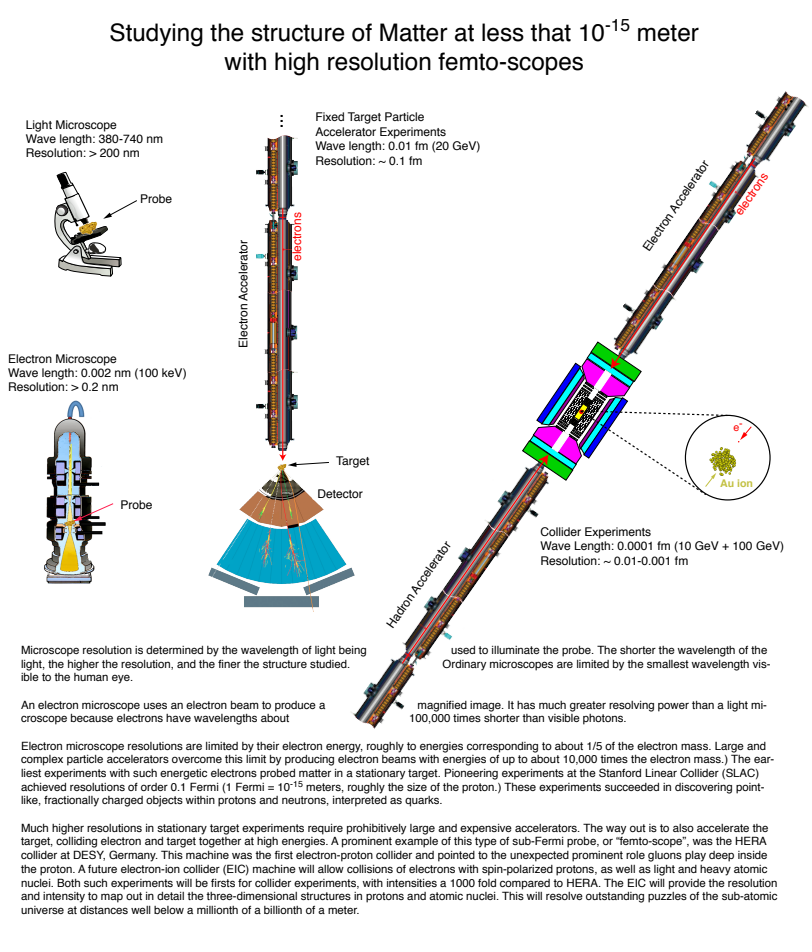
<style>
.page{position:relative;width:812px;height:952px;background:#fff}
.page>*{position:absolute;margin:0;border:0;box-sizing:border-box;transform-origin:0 0}
.t1{font:24.2px/29px "Helvetica";color:#000;text-align:center}
.t2{font:700 14.4px "Helvetica";color:#000}
.t3{font:12px/14.4px "Helvetica";color:#000}
.t4{font:12px "Helvetica";color:#f00}
.t5{font:11.4px/13.7px "Helvetica";color:#000}
.t6{font:700 10.6px "Helvetica";color:#c3c144}
.t7{font:10.6px "Helvetica";color:#f00}
</style>
<div class="page">
<img style="left:44px;top:400px;width:59px;height:184px">
<img style="left:264px;top:266px;width:34px;height:143px">
<img style="left:256px;top:369px;width:41px;height:81px">
<img style="left:256px;top:216px;width:41px;height:77px">
<img style="left:256px;top:135px;width:41px;height:81px">
<img style="left:209px;top:470px;width:145px;height:141px">
<hr style="left:282px;top:208px;width:1px;height:248px;background:#f00">
<img style="left:744px;top:91px;width:65px;height:76px">
<img style="left:351px;top:658px;width:66px;height:71px">
<svg style="left:54px;top:171px;width:83px;height:106px"></svg>
<svg style="left:277px;top:454px;width:52px;height:16px"></svg>
<svg style="left:65px;top:502px;width:49px;height:25px"></svg>
<svg style="left:400px;top:157px;width:356px;height:508px"></svg>
<svg style="left:784px;top:99px;width:8px;height:12px"></svg>
<h1 class="t1" style="left:110px;top:19px;width:590px">Studying the structure of Matter at less that 10<sup>-15</sup> meter with high resolution femto-scopes</h1>
<p class="t3" style="left:26px;top:118px;width:138px">Light Microscope<br>Wave length: 380-740 nm<br>Resolution: &gt; 200 nm</p>
<p class="t2" style="left:279px;top:106px;width:6px">...</p>
<p class="t3" style="left:140px;top:192px;width:34px">Probe</p>
<p class="t3" style="left:8px;top:351px;width:180px">Electron Microscope<br>Wave length: 0.002 nm (100 keV)<br>Resolution: &gt; 0.2 nm</p>
<p class="t3" style="left:236px;top:347px;width:109px;rotate:-90deg">Electron Accelerator</p>
<p class="t4" style="left:287px;top:261px;width:50px;rotate:-90deg">electrons</p>
<p class="t3" style="left:315px;top:110px;width:166px">Fixed Target Particle<br>Accelerator Experiments<br>Wave length: 0.01 fm (20 GeV)<br>Resolution: ~ 0.1 fm</p>
<p class="t3" style="left:120px;top:497px;width:34px">Probe</p>
<p class="t3" style="left:336px;top:454px;width:35px">Target</p>
<p class="t3" style="left:317px;top:487px;width:47px">Detector</p>
<p class="t3" style="left:640px;top:246px;width:109px;rotate:-56deg">Electron Accelerator</p>
<p class="t4" style="left:729px;top:209px;width:50px;rotate:-56deg">electrons</p>
<p class="t7" style="left:733px;top:417px;width:11px">e-</p>
<p class="t6" style="left:719px;top:475px;width:34px">Au ion</p>
<p class="t3" style="left:383px;top:622px;width:104px;rotate:-55deg">Hadron Accelerator</p>
<p class="t3" style="left:540px;top:524px;width:245px">Collider Experiments<br>Wave Length: 0.0001 fm (10 GeV + 100 GeV)<br>Resolution: ~ 0.01-0.001 fm</p>
<p class="t5" style="left:21px;top:643px;width:347px">Microscope resolution is determined by the wavelength of light being</p>
<p class="t5" style="left:451px;top:643px;width:317px">used to illuminate the probe. The shorter the wavelength of the</p>
<p class="t5" style="left:21px;top:657px;width:330px">light, the higher the resolution, and the finer the structure studied.</p>
<p class="t5" style="left:442px;top:657px;width:329px">Ordinary microscopes are limited by the smallest wavelength vis-</p>
<p class="t5" style="left:21px;top:670px;width:114px">ible to the human eye.</p>
<p class="t5" style="left:21px;top:698px;width:306px">An electron microscope uses an electron beam to produce a</p>
<p class="t5" style="left:417px;top:698px;width:351px">magnified image. It has much greater resolving power than a light mi-</p>
<p class="t5" style="left:21px;top:711px;width:270px">croscope because electrons have wavelengths about</p>
<p class="t5" style="left:409px;top:711px;width:219px">100,000 times shorter than visible photons.</p>
<p class="t5" style="left:21px;top:739px;width:754px">Electron microscope resolutions are limited by their electron energy, roughly to energies corresponding to about 1/5 of the electron mass. Large and complex particle accelerators overcome this limit by producing electron beams with energies of up to about 10,000 times the electron mass.) The ear&shy;liest experiments with such energetic electrons probed matter in a stationary target. Pioneering experiments at the Stanford Linear Collider (SLAC) achieved resolutions of order 0.1 Fermi (1 Fermi = 10<sup>-15</sup> meters, roughly the size of the proton.) These experiments succeeded in discovering point&shy;like, fractionally charged objects within protons and neutrons, interpreted as quarks.</p>
<p class="t5" style="left:21px;top:821px;width:757px">Much higher resolutions in stationary target experiments require prohibitively large and expensive accelerators. The way out is to also accelerate the target, colliding electron and target together at high energies. A prominent example of this type of sub-Fermi probe, or “femto-scope”, was the HERA collider at DESY, Germany. This machine was the first electron-proton collider and pointed to the unexpected prominent role gluons play deep inside the proton. A future electron-ion collider (EIC) machine will allow collisions of electrons with spin-polarized protons, as well as light and heavy atomic nuclei. Both such experiments will be firsts for collider experiments, with intensities a 1000 fold compared to HERA. The EIC will provide the resolution and intensity to map out in detail the three-dimensional structures in protons and atomic nuclei. This will resolve outstanding puzzles of the sub-atomic universe at distances well below a millionth of a billionth of a meter.</p>
</div>
